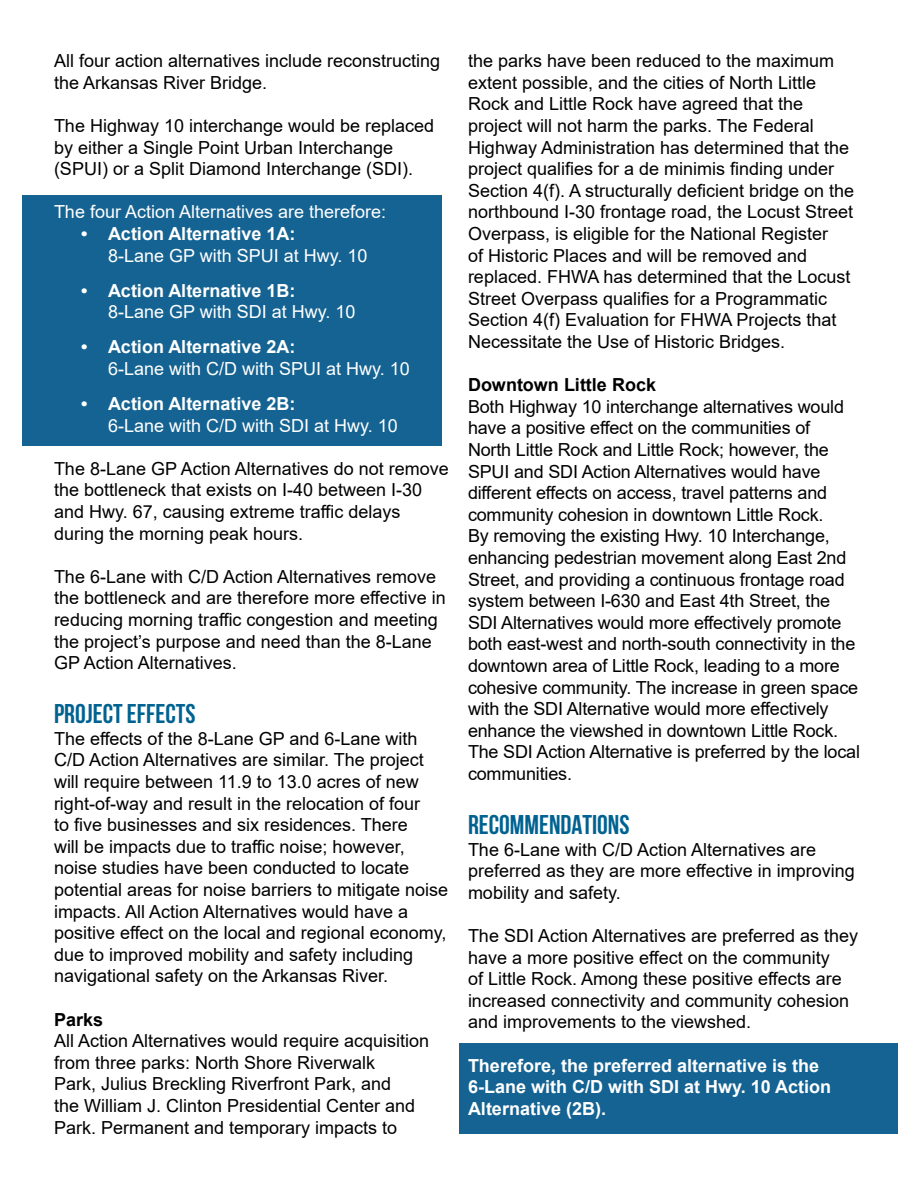
<style>
.page{position:relative;width:918px;height:1188px;background:#fff}
.page>*{position:absolute;margin:0;border:0;box-sizing:border-box;transform-origin:0 0}
.t1{font:700 27px "Bebas Neue";color:#006291}
.t2{font:18px/21.6px "Arial";color:#000}
.t3{font:700 18px/21.6px "Arial";color:#fff}
.t4{font:18px "Arial";color:#fff}
.t5{font:700 18px "Arial";color:#000}
</style>
<div class="page">
<div style="left:459px;top:1043px;width:438px;height:91px;background:#156392"></div>
<div style="left:23px;top:196px;width:419px;height:250px;background:#156392"></div>
<p class="t2" style="left:54px;top:50px;width:388px">All four action alternatives include reconstructing the Arkansas River Bridge.</p>
<p class="t2" style="left:54px;top:115px;width:382px">The Highway 10 interchange would be replaced by either a Single Point Urban Interchange (SPUI) or a Split Diamond Interchange (SDI).</p>
<p class="t4" style="left:54px;top:200px;width:334px">The four Action Alternatives are therefore:</p>
<p class="t3" style="left:81px;top:223px;width:216px">• Action Alternative 1A:</p>
<p class="t4" style="left:108px;top:243px;width:261px">8-Lane GP with SPUI at Hwy. 10</p>
<p class="t3" style="left:81px;top:280px;width:216px">• Action Alternative 1B:</p>
<p class="t4" style="left:108px;top:299px;width:249px">8-Lane GP with SDI at Hwy. 10</p>
<p class="t3" style="left:81px;top:336px;width:216px">• Action Alternative 2A:</p>
<p class="t4" style="left:108px;top:356px;width:303px">6-Lane with C/D with SPUI at Hwy. 10</p>
<p class="t3" style="left:81px;top:393px;width:216px">• Action Alternative 2B:</p>
<p class="t4" style="left:108px;top:413px;width:291px">6-Lane with C/D with SDI at Hwy. 10</p>
<p class="t2" style="left:54px;top:458px;width:396px">The 8-Lane GP Action Alternatives do not remove the bottleneck that exists on I-40 between I-30 and Hwy. 67, causing extreme traffic delays during the morning peak hours.</p>
<p class="t2" style="left:54px;top:566px;width:393px">The 6-Lane with C/D Action Alternatives remove the bottleneck and are therefore more effective in reducing morning traffic congestion and meeting the project’s purpose and need than the 8-Lane GP Action Alternatives.</p>
<h1 class="t1" style="left:54px;top:699px;width:143px">PROJECT EFFECTS</h1>
<p class="t2" style="left:54px;top:728px;width:396px">The effects of the 8-Lane GP and 6-Lane with C/D Action Alternatives are similar. The project will require between 11.9 to 13.0 acres of new right-of-way and result in the relocation of four<br>to five businesses and six residences. There<br>will be impacts due to traffic noise; however, noise studies have been conducted to locate potential areas for noise barriers to mitigate noise impacts. All Action Alternatives would have a positive effect on the local and regional economy, due to improved mobility and safety including navigational safety on the Arkansas River.</p>
<p class="t5" style="left:54px;top:1007px;width:51px">Parks</p>
<p class="t2" style="left:54px;top:1030px;width:377px">All Action Alternatives would require acquisition from three parks: North Shore Riverwalk<br>Park, Julius Breckling Riverfront Park, and<br>the William J. Clinton Presidential Center and Park. Permanent and temporary impacts to</p>
<p class="t2" style="left:468px;top:50px;width:388px">the parks have been reduced to the maximum extent possible, and the cities of North Little Rock and Little Rock have agreed that the project will not harm the parks. The Federal Highway Administration has determined that the project qualifies for a de minimis finding under Section 4(f). A structurally deficient bridge on the northbound I-30 frontage road, the Locust Street Overpass, is eligible for the National Register<br>of Historic Places and will be removed and replaced. FHWA has determined that the Locust Street Overpass qualifies for a Programmatic Section 4(f) Evaluation for FHWA Projects that Necessitate the Use of Historic Bridges.</p>
<p class="t5" style="left:468px;top:372px;width:190px">Downtown Little Rock</p>
<p class="t2" style="left:468px;top:395px;width:393px">Both Highway 10 interchange alternatives would have a positive effect on the communities of<br>North Little Rock and Little Rock; however, the SPUI and SDI Action Alternatives would have different effects on access, travel patterns and community cohesion in downtown Little Rock.<br>By removing the existing Hwy. 10 Interchange, enhancing pedestrian movement along East 2nd Street, and providing a continuous frontage road system between I-630 and East 4th Street, the SDI Alternatives would more effectively promote both east-west and north-south connectivity in the downtown area of Little Rock, leading to a more cohesive community. The increase in green space with the SDI Alternative would more effectively enhance the viewshed in downtown Little Rock.<br>The SDI Action Alternative is preferred by the local communities.</p>
<h1 class="t1" style="left:468px;top:810px;width:163px">RECOMMENDATIONS</h1>
<p class="t2" style="left:468px;top:838px;width:388px">The 6-Lane with C/D Action Alternatives are preferred as they are more effective in improving mobility and safety.</p>
<p class="t2" style="left:468px;top:925px;width:392px">The SDI Action Alternatives are preferred as they have a more positive effect on the community<br>of Little Rock. Among these positive effects are increased connectivity and community cohesion and improvements to the viewshed.</p>
<p class="t3" style="left:468px;top:1055px;width:365px">Therefore, the preferred alternative is the<br>6-Lane with C/D with SDI at Hwy. 10 Action<br>Alternative (2B).</p>
</div>
